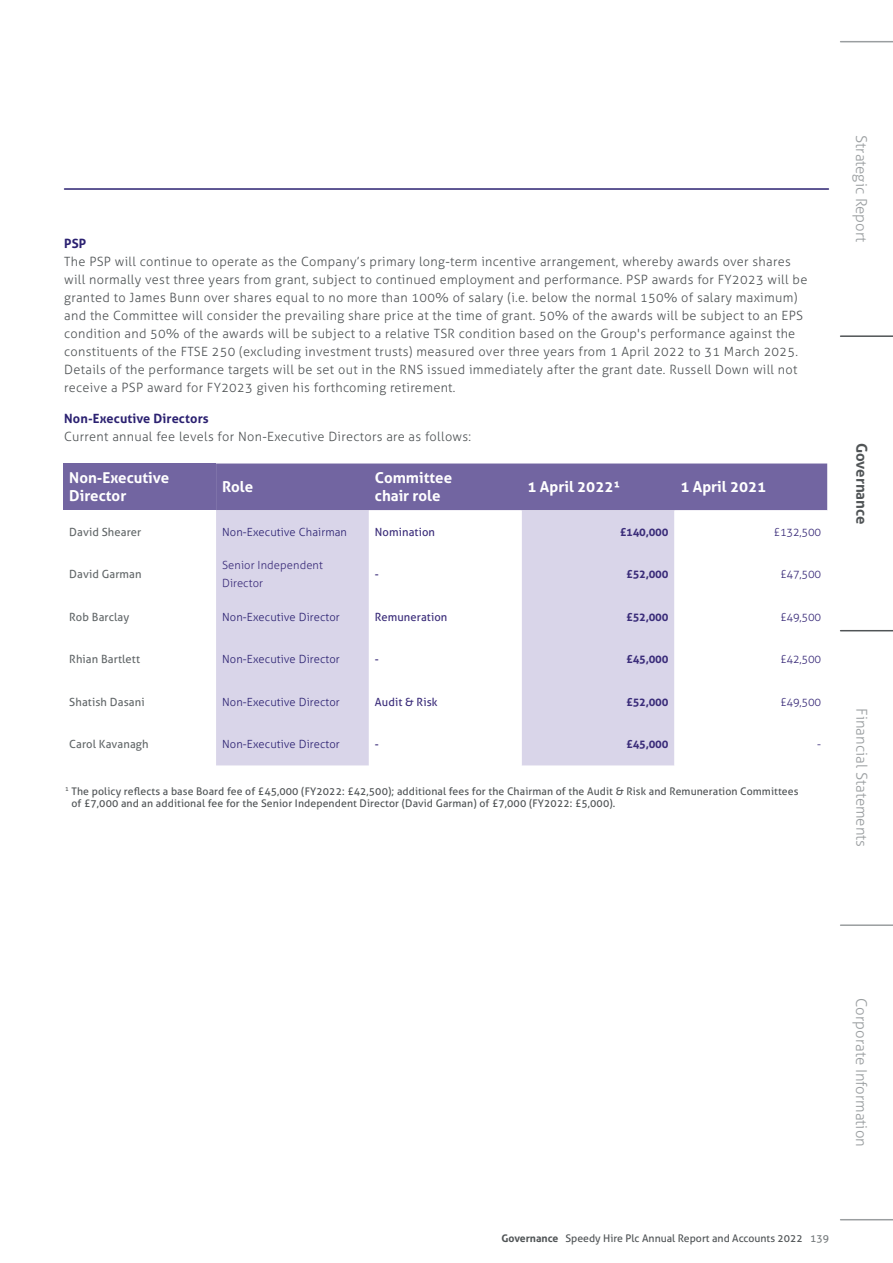
<style>
.page{position:relative;width:893px;height:1263px;background:#fff}
.page>*{position:absolute;margin:0;border:0;box-sizing:border-box;transform-origin:0 0}
.t1{font:700 15px/18px "Aller";color:#fff}
.t2{font:300 15px "Aller";color:#9a9ea0}
.t3{font:700 15px "Aller";color:#505456}
.t4{font:300 12.75px/18px "Aller";letter-spacing:.025em;color:#505456}
.t5{font:700 12.75px "Aller";letter-spacing:.01em;color:#2b2171}
.t6{font:300 11.25px "Aller";letter-spacing:.01em;color:#2b2171}
.t7{font:11.25px "Aller";letter-spacing:.01em;color:#63686a}
.t8{font:300 11.25px/18px "Aller";letter-spacing:.01em;color:#3b2d7a}
.t9{font:700 11.25px "Aller";letter-spacing:-.02em;color:#3b2d7a}
.t10{font:11.25px "Aller";letter-spacing:.01em;color:#3b2d7a}
.t11{font:10.5px/12.6px "Aller";letter-spacing:.01em;color:#505456}
.s1{font-weight:700}
.s2{color:#767b7d}
</style>
<div class="page">
<hr style="left:65px;top:188px;width:763px;height:2px;background:#2b2171">
<div style="left:63px;top:463px;width:153px;height:47px;background:#7265a1"></div>
<div style="left:216px;top:463px;width:611px;height:47px;background:#7265a1"></div>
<div style="left:216px;top:510px;width:153px;height:255px;background:#d9d5e9"></div>
<svg style="left:369px;top:510px;width:458px;height:255px"></svg>
<hr style="left:841px;top:630px;width:52px;height:1px;background:#505456">
<hr style="left:841px;top:924px;width:52px;height:2px;background:#9a9ea0">
<hr style="left:841px;top:1219px;width:52px;height:1px;background:#9a9ea0">
<hr style="left:841px;top:335px;width:52px;height:2px;background:#505456">
<hr style="left:841px;top:41px;width:52px;height:1px;background:#9a9ea0">
<p class="t5" style="left:64px;top:235px;width:24px">PSP</p>
<p class="t4" style="left:64px;top:252px;width:745px">The PSP will continue to operate as the Company’s primary long-term incentive arrangement, whereby awards over shares will normally vest three years from grant, subject to continued employment and performance. PSP awards for FY2023 will be granted to James Bunn over shares equal to no more than 100% of salary (i.e. below the normal 150% of salary maximum) and the Committee will consider the prevailing share price at the time of grant. 50% of the awards will be subject to an EPS condition and 50% of the awards will be subject to a relative TSR condition based on the Group's performance against the constituents of the FTSE 250 (excluding investment trusts) measured over three years from 1 April 2022 to 31 March 2025.<br>Details of the performance targets will be set out in the RNS issued immediately after the grant date. Russell Down will not receive a PSP award for FY2023 given his forthcoming retirement.</p>
<p class="t5" style="left:64px;top:411px;width:146px">Non-Executive Directors</p>
<p class="t4" style="left:64px;top:428px;width:408px">Current annual fee levels for Non-Executive Directors are as follows:</p>
<p class="t1" style="left:69px;top:469px;width:101px">Non-Executive<br>Director</p>
<p class="t1" style="left:222px;top:478px;width:33px">Role</p>
<p class="t1" style="left:375px;top:469px;width:79px">Committee chair role</p>
<p class="t1" style="left:528px;top:478px;width:94px">1 April 2022¹</p>
<p class="t1" style="left:680px;top:478px;width:87px">1 April 2021</p>
<p class="t7" style="left:69px;top:525px;width:74px">David Shearer</p>
<p class="t6" style="left:222px;top:525px;width:126px">Non-Executive Chairman</p>
<p class="t10" style="left:375px;top:525px;width:62px">Nomination</p>
<p class="t9" style="left:620px;top:525px;width:50px">£140,000</p>
<p class="t8" style="left:774px;top:523px;width:49px">£132,500</p>
<p class="t7" style="left:69px;top:567px;width:74px">David Garman</p>
<p class="t8" style="left:222px;top:556px;width:102px">Senior Independent<br>Director</p>
<p class="t10" style="left:375px;top:567px;width:6px">-</p>
<p class="t9" style="left:626px;top:567px;width:44px">£52,000</p>
<p class="t8" style="left:780px;top:565px;width:43px">£47,500</p>
<p class="t7" style="left:69px;top:610px;width:62px">Rob Barclay</p>
<p class="t6" style="left:222px;top:610px;width:119px">Non-Executive Director</p>
<p class="t10" style="left:375px;top:610px;width:74px">Remuneration</p>
<p class="t9" style="left:626px;top:610px;width:44px">£52,000</p>
<p class="t8" style="left:780px;top:608px;width:43px">£49,500</p>
<p class="t7" style="left:69px;top:652px;width:72px">Rhian Bartlett</p>
<p class="t6" style="left:222px;top:652px;width:119px">Non-Executive Director</p>
<p class="t10" style="left:375px;top:652px;width:6px">-</p>
<p class="t9" style="left:626px;top:652px;width:44px">£45,000</p>
<p class="t8" style="left:780px;top:650px;width:43px">£42,500</p>
<p class="t7" style="left:69px;top:695px;width:77px">Shatish Dasani</p>
<p class="t6" style="left:222px;top:695px;width:119px">Non-Executive Director</p>
<p class="t10" style="left:375px;top:695px;width:64px">Audit &amp; Risk</p>
<p class="t9" style="left:626px;top:695px;width:44px">£52,000</p>
<p class="t8" style="left:780px;top:693px;width:43px">£49,500</p>
<p class="t7" style="left:69px;top:737px;width:81px">Carol Kavanagh</p>
<p class="t6" style="left:222px;top:738px;width:119px">Non-Executive Director</p>
<p class="t10" style="left:375px;top:737px;width:6px">-</p>
<p class="t9" style="left:626px;top:737px;width:44px">£45,000</p>
<p class="t8" style="left:817px;top:735px;width:5px">-</p>
<p class="t11" style="left:71px;top:785px;width:729px;text-indent:-6px"><sup>1</sup> The policy reflects a base Board fee of £45,000 (FY2022: £42,500); additional fees for the Chairman of the Audit &amp; Risk and Remuneration Committees of £7,000 and an additional fee for the Senior Independent Director (David Garman) of £7,000 (FY2022: £5,000).</p>
<p class="t2" style="left:871px;top:135px;width:108px;rotate:90deg">Strategic Report</p>
<p class="t3" style="left:871px;top:443px;width:83px;rotate:90deg">Governance</p>
<p class="t2" style="left:871px;top:708px;width:140px;rotate:90deg">Financial Statements</p>
<p class="t2" style="left:871px;top:998px;width:150px;rotate:90deg">Corporate Information</p>
<p class="t11" style="left:501px;top:1232px;width:329px"><span class="s1">Governance</span> Speedy Hire Plc Annual Report and Accounts 2022 <span class="s2">139</span></p>
</div>
